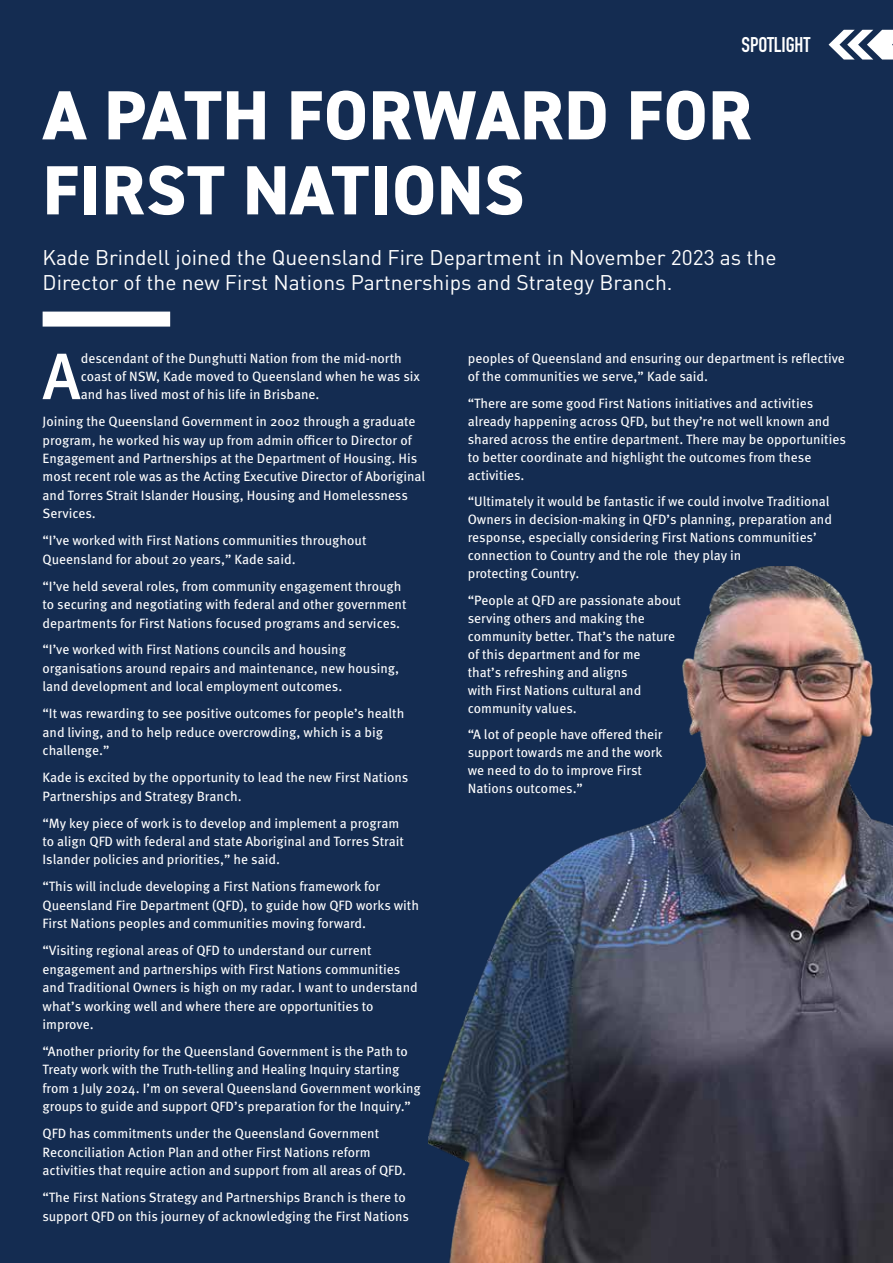
<style>
.page{position:relative;width:893px;height:1263px;background:#142c51}
.page>*{position:absolute;margin:0;border:0;box-sizing:border-box;transform-origin:0 0}
.t1{font:800 69.75px/75px "DIN2014";letter-spacing:.01em;color:#fff}
.t2{font:500 65.55px "Meta Pro";color:#fff}
.t3{font:21px/25.2px "DINOT";color:#fff}
.t4{font:700 21px "DIN Condensed";letter-spacing:-.005em;color:#fff}
.t5{font:13.5px/18.5px "Meta Pro";color:#fff}
</style>
<div class="page">
<div style="left:43px;top:312px;width:127px;height:15px;background:#fff"></div>
<svg style="left:829px;top:30px;width:64px;height:30px"></svg>
<img style="left:428px;top:566px;width:465px;height:697px">
<h3 class="t4" style="left:742px;top:30px;width:70px">SPOTLIGHT</h3>
<h1 class="t1" style="left:43px;top:78px;width:711px">A PATH FORWARD FOR<br>FIRST NATIONS</h1>
<h3 class="t3" style="left:43px;top:245px;width:735px">Kade Brindell joined the Queensland Fire Department in November 2023 as the<br>Director of the new First Nations Partnerships and Strategy Branch.</h3>
<h2 class="t2" style="left:42px;top:326px;width:40px">A</h2>
<p class="t5" style="left:81px;top:349px;width:341px;line-height:18px">descendant of the Dunghutti Nation from the mid-north coast of NSW, Kade moved to Queensland when he was six and has lived most of his life in Brisbane.</p>
<p class="t5" style="left:43px;top:411px;width:384px">Joining the Queensland Government in 2002 through a graduate program, he worked his way up from admin officer to Director of Engagement and Partnerships at the Department of Housing. His most recent role was as the Acting Executive Director of Aboriginal and Torres Strait Islander Housing, Housing and Homelessness Services.</p>
<p class="t5" style="left:43px;top:530px;width:325px">“I’ve worked with First Nations communities throughout<br>Queensland for about 20 years,” Kade said.</p>
<p class="t5" style="left:43px;top:576px;width:365px">“I’ve held several roles, from community engagement through to securing and negotiating with federal and other government departments for First Nations focused programs and services.</p>
<p class="t5" style="left:43px;top:640px;width:358px">“I’ve worked with First Nations councils and housing organisations around repairs and maintenance, new housing, land development and local employment outcomes.</p>
<p class="t5" style="left:43px;top:703px;width:363px">“It was rewarding to see positive outcomes for people’s health and living, and to help reduce overcrowding, which is a big challenge.”</p>
<p class="t5" style="left:43px;top:767px;width:367px">Kade is excited by the opportunity to lead the new First Nations<br>Partnerships and Strategy Branch.</p>
<p class="t5" style="left:43px;top:813px;width:363px">“My key piece of work is to develop and implement a program to align QFD with federal and state Aboriginal and Torres Strait<br>Islander policies and priorities,” he said.</p>
<p class="t5" style="left:43px;top:876px;width:378px">“This will include developing a First Nations framework for<br>Queensland Fire Department (QFD), to guide how QFD works with<br>First Nations peoples and communities moving forward.</p>
<p class="t5" style="left:43px;top:940px;width:377px">“Visiting regional areas of QFD to understand our current engagement and partnerships with First Nations communities and Traditional Owners is high on my radar. I want to understand what’s working well and where there are opportunities to improve.</p>
<p class="t5" style="left:43px;top:1041px;width:380px">“Another priority for the Queensland Government is the Path to Treaty work with the Truth-telling and Healing Inquiry starting from 1 July 2024. I’m on several Queensland Government working groups to guide and support QFD’s preparation for the Inquiry.”</p>
<p class="t5" style="left:43px;top:1123px;width:365px">QFD has commitments under the Queensland Government<br>Reconciliation Action Plan and other First Nations reform activities that require action and support from all areas of QFD.</p>
<p class="t5" style="left:43px;top:1187px;width:368px">“The First Nations Strategy and Partnerships Branch is there to support QFD on this journey of acknowledging the First Nations</p>
<p class="t5" style="left:468px;top:349px;width:379px;line-height:18px">peoples of Queensland and ensuring our department is reflective of the communities we serve,” Kade said.</p>
<p class="t5" style="left:468px;top:393px;width:380px;line-height:18px">“There are some good First Nations initiatives and activities already happening across QFD, but they’re not well known and shared across the entire department. There may be opportunities to better coordinate and highlight the outcomes from these activities.</p>
<p class="t5" style="left:468px;top:492px;width:366px;line-height:18px">“Ultimately it would be fantastic if we could involve Traditional Owners in decision-making in QFD’s planning, preparation and response, especially considering First Nations communities’ connection to Country and the role they play in<br>protecting Country.</p>
<p class="t5" style="left:468px;top:590px;width:215px;line-height:18px">“People at QFD are passionate about serving others and making the community better. That’s the nature of this department and for me<br>that’s refreshing and aligns<br>with First Nations cultural and community values.</p>
<p class="t5" style="left:468px;top:724px;width:196px;line-height:18px">“A lot of people have offered their support towards me and the work we need to do to improve First<br>Nations outcomes.”</p>
</div>
